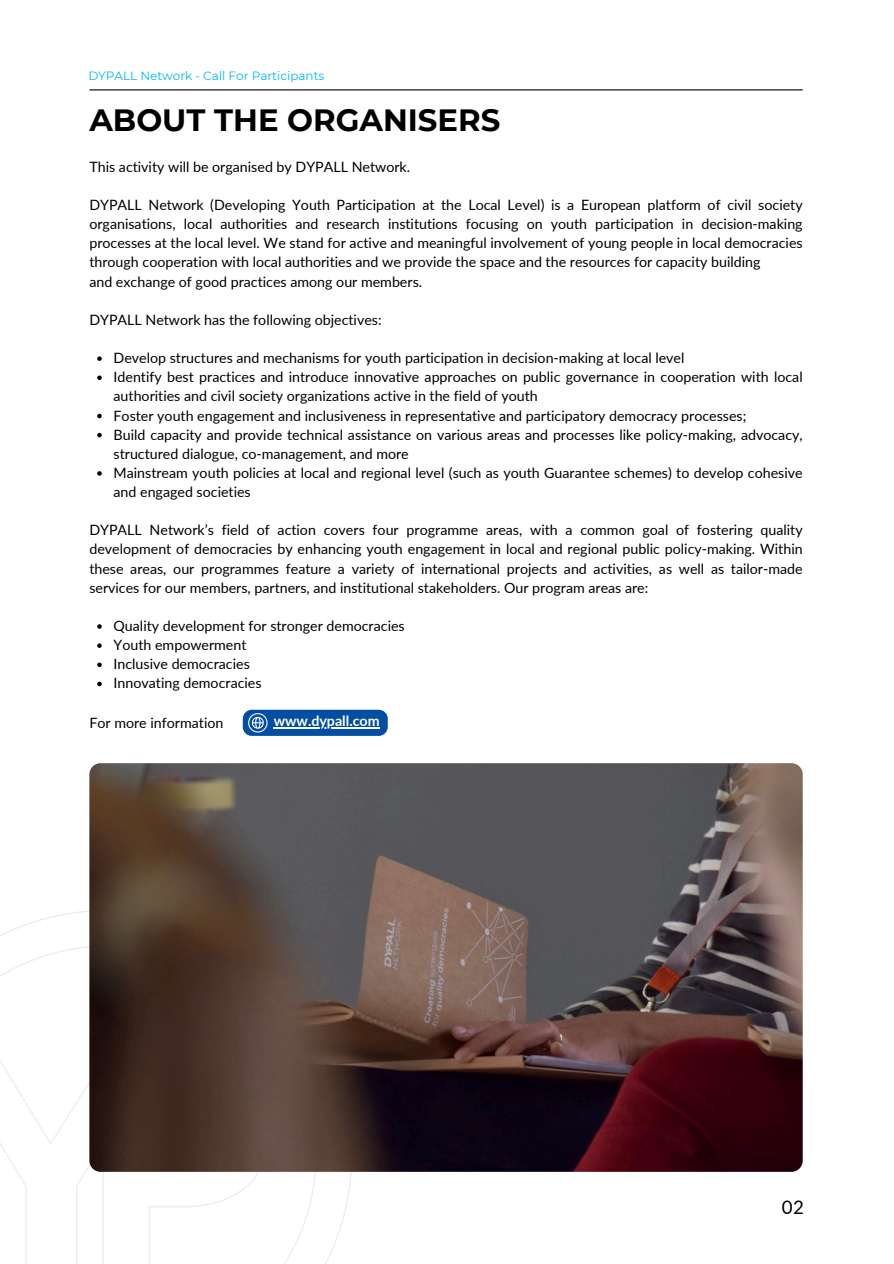
<style>
.page{position:relative;width:894px;height:1264px;background:#fff}
.page>*{position:absolute;margin:0;border:0;box-sizing:border-box;transform-origin:0 0}
.t1{font:700 30.75px "Montserrat";color:#000}
.t2{font:18.75px "Lato";color:#000}
.t3{font:14.25px/19.2px "Lato";color:#000}
.t4{font:700 14.25px "Lato";color:#fff}
.t5{font:12px "Montserrat";color:#00b9f2}
</style>
<div class="page">
<hr style="left:89px;top:89px;width:713px;height:1px;background:#000">
<div style="left:243px;top:709px;width:144px;height:27px;background:#034ea2;border-radius:9px"></div>
<svg style="left:248px;top:713px;width:19px;height:19px"></svg>
<svg style="left:0;top:910px;width:352px;height:353px"></svg>
<svg style="left:0;top:1057px;width:271px;height:206px"></svg>
<img style="left:89px;top:763px;width:713px;height:408px;border-radius:11px">
<svg style="left:97px;top:356px;width:5px;height:5px"></svg>
<svg style="left:97px;top:375px;width:5px;height:5px"></svg>
<svg style="left:97px;top:414px;width:5px;height:4px"></svg>
<svg style="left:97px;top:433px;width:5px;height:4px"></svg>
<svg style="left:97px;top:471px;width:5px;height:4px"></svg>
<svg style="left:97px;top:624px;width:5px;height:4px"></svg>
<svg style="left:97px;top:643px;width:5px;height:5px"></svg>
<svg style="left:97px;top:662px;width:5px;height:5px"></svg>
<svg style="left:97px;top:681px;width:5px;height:5px"></svg>
<hr style="left:273px;top:727px;width:106px;height:1px;background:#fff">
<h3 class="t5" style="left:88px;top:68px;width:237px">DYPALL Network - Call For Participants</h3>
<h1 class="t1" style="left:89px;top:101px;width:412px">ABOUT THE ORGANISERS</h1>
<h3 class="t3" style="left:89px;top:157px;width:322px">This activity will be organised by DYPALL Network.</h3>
<h3 class="t3" style="left:89px;top:195px;width:714px">DYPALL Network (Developing Youth Participation at the Local Level) is a European platform of civil society organisations, local authorities and research institutions focusing on youth participation in decision-making processes at the local level. We stand for active and meaningful involvement of young people in local democracies through cooperation with local authorities and we provide the space and the resources for capacity building<br>and exchange of good practices among our members.</h3>
<p class="t3" style="left:89px;top:310px;width:294px">DYPALL Network has the following objectives:</p>
<p class="t3" style="left:113px;top:348px;width:572px">Develop structures and mechanisms for youth participation in decision-making at local level</p>
<p class="t3" style="left:113px;top:367px;width:690px">Identify best practices and introduce innovative approaches on public governance in cooperation with local authorities and civil society organizations active in the field of youth</p>
<p class="t3" style="left:113px;top:405px;width:634px">Foster youth engagement and inclusiveness in representative and participatory democracy processes;</p>
<p class="t3" style="left:113px;top:424px;width:690px">Build capacity and provide technical assistance on various areas and processes like policy-making, advocacy, structured dialogue, co-management, and more</p>
<h3 class="t3" style="left:113px;top:463px;width:690px">Mainstream youth policies at local and regional level (such as youth Guarantee schemes) to develop cohesive and engaged societies</h3>
<p class="t3" style="left:89px;top:520px;width:714px;text-align:justify">DYPALL Network’s field of action covers four programme areas, with a common goal of fostering quality development of democracies by enhancing youth engagement in local and regional public policy-making. Within these areas, our programmes feature a variety of international projects and activities, as well as tailor-made services for our members, partners, and institutional stakeholders. Our program areas are:</p>
<p class="t3" style="left:113px;top:616px;width:292px">Quality development for stronger democracies</p>
<p class="t3" style="left:113px;top:635px;width:134px">Youth empowerment</p>
<p class="t3" style="left:113px;top:654px;width:138px">Inclusive democracies</p>
<p class="t3" style="left:113px;top:673px;width:149px">Innovating democracies</p>
<p class="t3" style="left:89px;top:712px;width:136px">For more information</p>
<p class="t4" style="left:273px;top:712px;width:107px">www.dypall.com</p>
<p class="t2" style="left:781px;top:1195px;width:24px">02</p>
</div>
